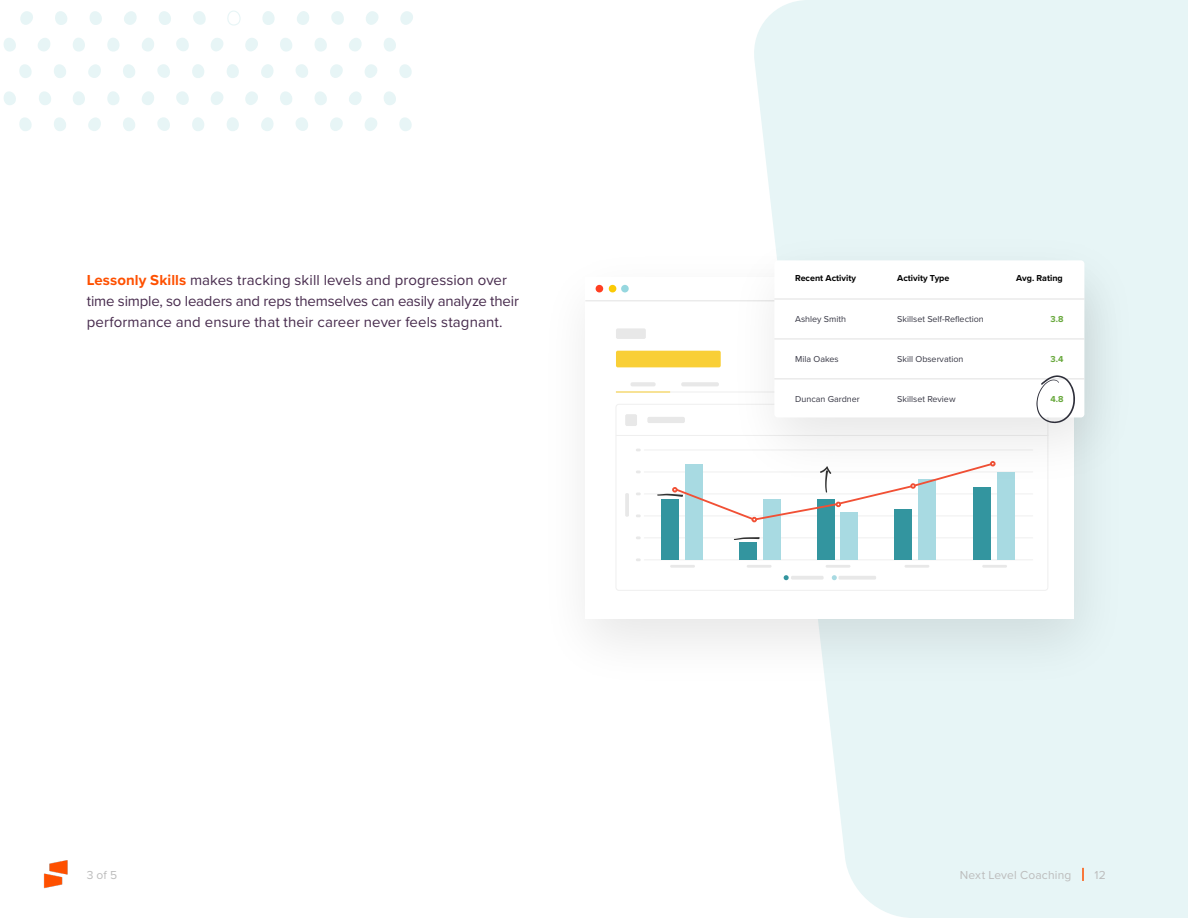
<style>
.page{position:relative;width:1188px;height:918px;background:#fff}
.page>*{position:absolute;margin:0;border:0;box-sizing:border-box;transform-origin:0 0}
.Body{font:15px/21px "Proxima Nova";letter-spacing:.005em;color:#472b4d}
.t1{font:12px "Proxima Nova";letter-spacing:.015em;color:#bcbcbc}
.t2{font:9px "Proxima Nova";color:#383845}
.t3{font:700 9px "Proxima Nova";color:#000}
.t4{font:700 9px "Proxima Nova";color:#67a83b}
.s1{font-weight:700;color:#fe5000}
</style>
<div class="page">
<svg style="left:754px;top:0;width:434px;height:918px;fill:#e7f5f6"></svg>
<svg style="left:1082px;top:868px;width:2px;height:13px"></svg>
<img style="left:43px;top:860px;width:25px;height:28px">
<svg style="left:73px;top:91px;width:12px;height:14px"></svg>
<svg style="left:107px;top:91px;width:13px;height:14px"></svg>
<svg style="left:142px;top:91px;width:12px;height:14px"></svg>
<svg style="left:176px;top:91px;width:13px;height:14px"></svg>
<svg style="left:211px;top:91px;width:13px;height:14px"></svg>
<svg style="left:245px;top:91px;width:13px;height:14px"></svg>
<svg style="left:280px;top:91px;width:12px;height:14px"></svg>
<svg style="left:314px;top:91px;width:13px;height:14px"></svg>
<svg style="left:349px;top:91px;width:13px;height:14px"></svg>
<svg style="left:384px;top:91px;width:12px;height:14px"></svg>
<svg style="left:4px;top:91px;width:12px;height:14px"></svg>
<svg style="left:39px;top:91px;width:12px;height:14px"></svg>
<svg style="left:192px;top:117px;width:12px;height:14px"></svg>
<svg style="left:227px;top:117px;width:12px;height:14px"></svg>
<svg style="left:261px;top:117px;width:13px;height:14px"></svg>
<svg style="left:295px;top:117px;width:13px;height:14px"></svg>
<svg style="left:157px;top:117px;width:13px;height:14px"></svg>
<svg style="left:330px;top:117px;width:13px;height:14px"></svg>
<svg style="left:365px;top:117px;width:12px;height:14px"></svg>
<svg style="left:399px;top:117px;width:13px;height:14px"></svg>
<svg style="left:19px;top:117px;width:13px;height:14px"></svg>
<svg style="left:54px;top:117px;width:12px;height:14px"></svg>
<svg style="left:88px;top:117px;width:13px;height:14px"></svg>
<svg style="left:123px;top:117px;width:12px;height:14px"></svg>
<svg style="left:73px;top:38px;width:12px;height:14px"></svg>
<svg style="left:107px;top:38px;width:13px;height:14px"></svg>
<svg style="left:142px;top:38px;width:12px;height:14px"></svg>
<svg style="left:176px;top:38px;width:13px;height:13px"></svg>
<svg style="left:211px;top:38px;width:12px;height:13px"></svg>
<svg style="left:245px;top:38px;width:13px;height:13px"></svg>
<svg style="left:280px;top:38px;width:12px;height:14px"></svg>
<svg style="left:314px;top:38px;width:13px;height:14px"></svg>
<svg style="left:349px;top:38px;width:13px;height:13px"></svg>
<svg style="left:384px;top:38px;width:12px;height:14px"></svg>
<svg style="left:4px;top:38px;width:12px;height:14px"></svg>
<svg style="left:38px;top:38px;width:12px;height:13px"></svg>
<svg style="left:192px;top:64px;width:12px;height:14px"></svg>
<svg style="left:227px;top:64px;width:12px;height:14px"></svg>
<svg style="left:261px;top:64px;width:13px;height:14px"></svg>
<svg style="left:296px;top:64px;width:12px;height:14px"></svg>
<svg style="left:157px;top:64px;width:13px;height:14px"></svg>
<svg style="left:330px;top:64px;width:13px;height:14px"></svg>
<svg style="left:365px;top:64px;width:12px;height:14px"></svg>
<svg style="left:399px;top:64px;width:13px;height:14px"></svg>
<svg style="left:19px;top:64px;width:13px;height:14px"></svg>
<svg style="left:54px;top:64px;width:12px;height:14px"></svg>
<svg style="left:88px;top:64px;width:13px;height:14px"></svg>
<svg style="left:123px;top:64px;width:12px;height:14px"></svg>
<svg style="left:227px;top:11px;width:14px;height:15px"></svg>
<svg style="left:262px;top:11px;width:13px;height:14px"></svg>
<svg style="left:297px;top:11px;width:12px;height:14px"></svg>
<svg style="left:331px;top:11px;width:13px;height:14px"></svg>
<svg style="left:193px;top:11px;width:13px;height:14px"></svg>
<svg style="left:366px;top:11px;width:13px;height:14px"></svg>
<svg style="left:400px;top:11px;width:13px;height:14px"></svg>
<svg style="left:20px;top:11px;width:13px;height:14px"></svg>
<svg style="left:55px;top:11px;width:12px;height:14px"></svg>
<svg style="left:90px;top:11px;width:12px;height:14px"></svg>
<svg style="left:124px;top:11px;width:13px;height:14px"></svg>
<svg style="left:159px;top:11px;width:12px;height:14px"></svg>
<img style="left:592px;top:508px;width:557px;height:193px">
<div style="left:585px;top:277px;width:489px;height:342px;background:#fff"></div>
<div style="left:596px;top:285px;width:7px;height:7px;background:#ff3f22;border-radius:50%"></div>
<div style="left:609px;top:285px;width:7px;height:7px;background:#fbca05;border-radius:50%"></div>
<div style="left:621px;top:285px;width:8px;height:7px;background:#96d7df;border-radius:50%"></div>
<hr style="left:585px;top:300px;width:489px;height:1px;background:#e2e2e2">
<hr style="left:616px;top:392px;width:432px;height:1px;background:#efefef">
<hr style="left:616px;top:435px;width:432px;height:1px;background:#efefef">
<hr style="left:644px;top:450px;width:389px;height:1px;background:#efefef">
<hr style="left:644px;top:471px;width:389px;height:1px;background:#efefef">
<hr style="left:644px;top:493px;width:389px;height:1px;background:#efefef">
<hr style="left:644px;top:515px;width:389px;height:1px;background:#efefef">
<hr style="left:644px;top:537px;width:389px;height:1px;background:#efefef">
<hr style="left:644px;top:559px;width:389px;height:1px;background:#efefef">
<div style="left:661px;top:500px;width:18px;height:60px;background:#33959f"></div>
<div style="left:685px;top:465px;width:18px;height:95px;background:#a8dae2"></div>
<div style="left:739px;top:542px;width:18px;height:18px;background:#33959f"></div>
<div style="left:763px;top:500px;width:17px;height:60px;background:#a8dae2"></div>
<div style="left:817px;top:500px;width:18px;height:60px;background:#33959f"></div>
<div style="left:840px;top:512px;width:18px;height:48px;background:#a8dae2"></div>
<div style="left:895px;top:509px;width:17px;height:51px;background:#33959f"></div>
<div style="left:918px;top:479px;width:18px;height:81px;background:#a8dae2"></div>
<div style="left:973px;top:488px;width:18px;height:72px;background:#33959f"></div>
<div style="left:997px;top:472px;width:18px;height:88px;background:#a8dae2"></div>
<div style="left:625px;top:414px;width:12px;height:12px;background:#e8e8e8;border-radius:2px"></div>
<div style="left:647px;top:417px;width:38px;height:6px;background:#e8e8e8;border-radius:2px"></div>
<hr style="left:630px;top:382px;width:26px;height:4px;background:#e8e8e8;border-radius:2px">
<hr style="left:681px;top:382px;width:38px;height:4px;background:#e8e8e8;border-radius:2px">
<div style="left:616px;top:351px;width:105px;height:16px;background:#f9cf36;border-radius:2px"></div>
<div style="left:616px;top:328px;width:30px;height:11px;background:#e8e8e8;border-radius:2px"></div>
<svg style="left:784px;top:575px;width:5px;height:5px"></svg>
<svg style="left:832px;top:575px;width:5px;height:5px"></svg>
<hr style="left:791px;top:576px;width:33px;height:4px;background:#e8e8e8">
<hr style="left:625px;top:493px;width:4px;height:24px;background:#e8e8e8">
<hr style="left:838px;top:576px;width:38px;height:4px;background:#e8e8e8">
<hr style="left:670px;top:565px;width:25px;height:3px;background:#e8e8e8">
<svg style="left:636px;top:558px;width:5px;height:3px"></svg>
<svg style="left:636px;top:536px;width:5px;height:3px"></svg>
<hr style="left:747px;top:565px;width:25px;height:3px;background:#e8e8e8">
<hr style="left:905px;top:565px;width:24px;height:3px;background:#e8e8e8">
<hr style="left:826px;top:565px;width:24px;height:3px;background:#e8e8e8">
<hr style="left:982px;top:565px;width:25px;height:3px;background:#e8e8e8">
<hr style="left:616px;top:392px;width:54px;height:1px;background:#f9cf36">
<img style="left:708px;top:210px;width:451px;height:298px">
<div style="left:774px;top:260px;width:310px;height:157px;background:#fff;border-radius:3px"></div>
<hr style="left:774px;top:299px;width:310px;height:1px;background:#e0e0e0">
<hr style="left:774px;top:338px;width:310px;height:1px;background:#e0e0e0">
<hr style="left:774px;top:378px;width:310px;height:1px;background:#e0e0e0">
<svg style="left:1036px;top:375px;width:39px;height:48px"></svg>
<svg style="left:734px;top:537px;width:26px;height:3px"></svg>
<svg style="left:657px;top:461px;width:339px;height:61px"></svg>
<p class="Body" style="left:87px;top:269px;width:434px"><span class="s1">Lessonly Skills</span> makes tracking skill levels and progression over time simple, so leaders and reps themselves can easily analyze their performance and ensure that their career never feels stagnant.</p>
<p class="t1" style="left:87px;top:866px;width:32px">3 of 5</p>
<p class="t3" style="left:795px;top:272px;width:62px">Recent Activity</p>
<p class="t2" style="left:795px;top:312px;width:52px">Ashley Smith</p>
<p class="t2" style="left:795px;top:352px;width:45px">Mila Oakes</p>
<p class="t2" style="left:795px;top:392px;width:66px">Duncan Gardner</p>
<p class="t3" style="left:897px;top:272px;width:54px">Activity Type</p>
<p class="t2" style="left:897px;top:312px;width:88px">Skillset Self-Reflection</p>
<p class="t2" style="left:897px;top:352px;width:68px">Skill Observation</p>
<p class="t2" style="left:897px;top:392px;width:60px">Skillset Review</p>
<p class="t3" style="left:1016px;top:272px;width:48px">Avg. Rating</p>
<p class="t4" style="left:1051px;top:312px;width:14px">3.8</p>
<p class="t4" style="left:1051px;top:352px;width:14px">3.4</p>
<p class="t4" style="left:1051px;top:392px;width:15px">4.8</p>
<p class="t1" style="left:960px;top:866px;width:113px">Next Level Coaching</p>
<p class="t1" style="left:1095px;top:866px;width:13px">12</p>
</div>
